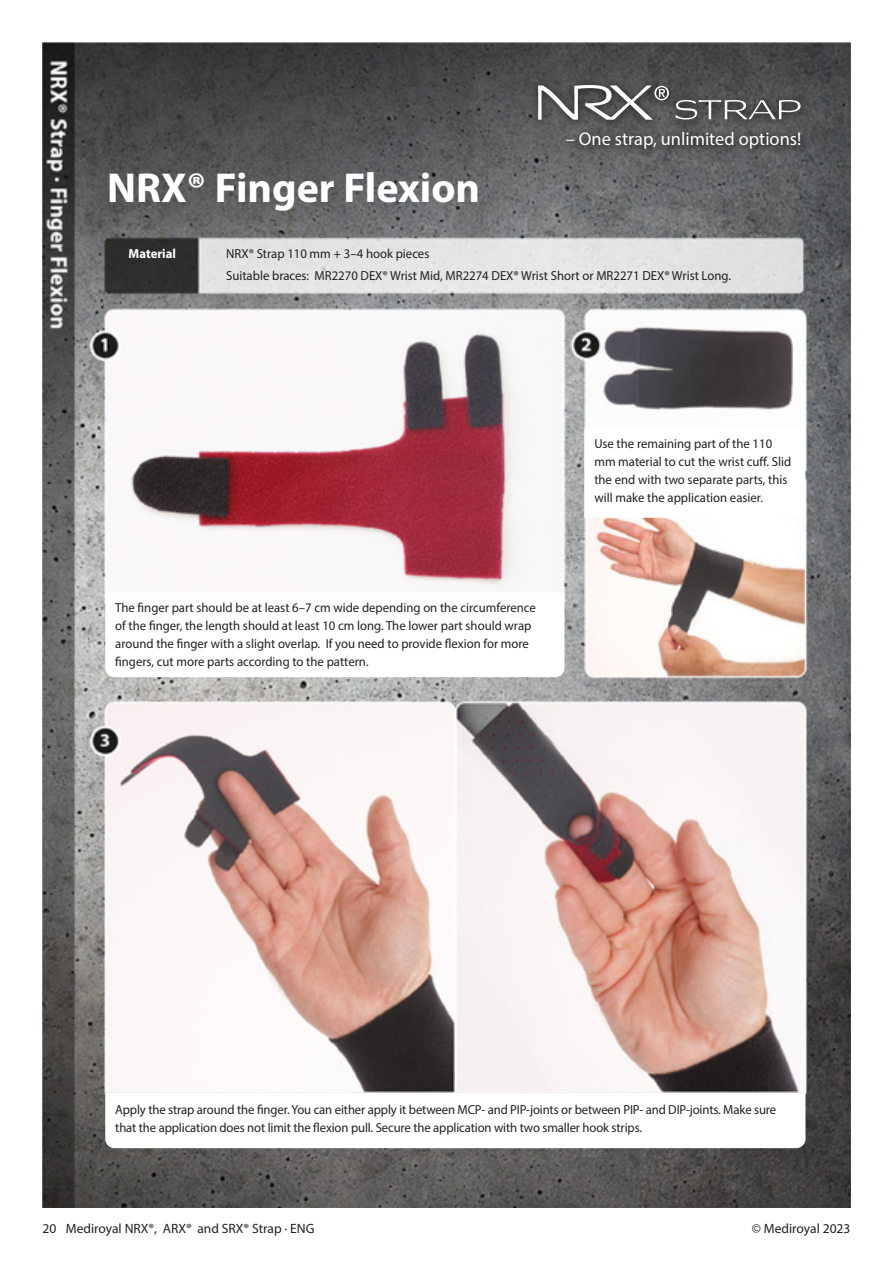
<style>
.page{position:relative;width:893px;height:1263px;background:#fff}
.page>*{position:absolute;margin:0;border:0;box-sizing:border-box;transform-origin:0 0}
.t1{font:700 42px "Myriad Pro";color:#fff}
.t2{font:18.3px "Myriad Pro";color:#fff}
.t3{font:13.5px "Myriad Pro";color:#231f20}
.t4{font:13.2px/18px "Myriad Pro";color:#231f20}
.t5{font:700 13.2px "Myriad Pro";color:#fff}
</style>
<div class="page">
<img style="left:43px;top:43px;width:807px;height:1165px">
<svg style="left:104px;top:1092px;width:702px;height:57px"></svg>
<svg style="left:104px;top:591px;width:461px;height:87px"></svg>
<div style="left:585px;top:429px;width:220px;height:88px;background:#fff"></div>
<div style="left:560px;top:125px;width:250px;height:33px;background:#231f20;opacity:.7"></div>
<div style="left:531px;top:78px;width:130px;height:51px;background:#231f20;opacity:.7"></div>
<div style="left:669px;top:93px;width:141px;height:36px;background:#231f20;opacity:.7"></div>
<svg style="left:676px;top:100px;width:125px;height:19px;background:#727273"></svg>
<div style="left:647px;top:79px;width:31px;height:31px;background:#231f20;opacity:.7"></div>
<svg style="left:538px;top:85px;width:131px;height:35px"></svg>
<h2 class="t2" style="left:566px;top:128px;width:237px">– One strap, unlimited options!</h2>
<h1 class="t1" style="left:107px;top:160px;width:375px">NRX® Finger Flexion</h1>
<p class="t5" style="left:129px;top:244px;width:49px">Material</p>
<p class="t4" style="left:226px;top:242px;width:506px;line-height:22.2px">NRX® Strap 110 mm + 3–4 hook pieces<br>Suitable braces: MR2270 DEX® Wrist Mid, MR2274 DEX® Wrist Short or MR2271 DEX® Wrist Long.</p>
<p class="t4" style="left:115px;top:598px;width:422px">The finger part should be at least 6–7 cm wide depending on the circumference of the finger, the length should at least 10 cm long. The lower part should wrap around the finger with a slight overlap. If you need to provide flexion for more fingers, cut more parts according to the pattern.</p>
<p class="t4" style="left:594px;top:435px;width:199px">Use the remaining part of the 110 mm material to cut the wrist cuff. Slid the end with two separate parts, this will make the application easier.</p>
<p class="t4" style="left:115px;top:1100px;width:662px">Apply the strap around the finger. You can either apply it between MCP- and PIP-joints or between PIP- and DIP-joints. Make sure that the application does not limit the flexion pull. Secure the application with two smaller hook strips.</p>
<p class="t3" style="left:43px;top:1220px;width:274px">20 Mediroyal NRX®, ARX® and SRX® Strap · ENG</p>
<p class="t3" style="left:752px;top:1220px;width:100px">© Mediroyal 2023</p>
</div>
